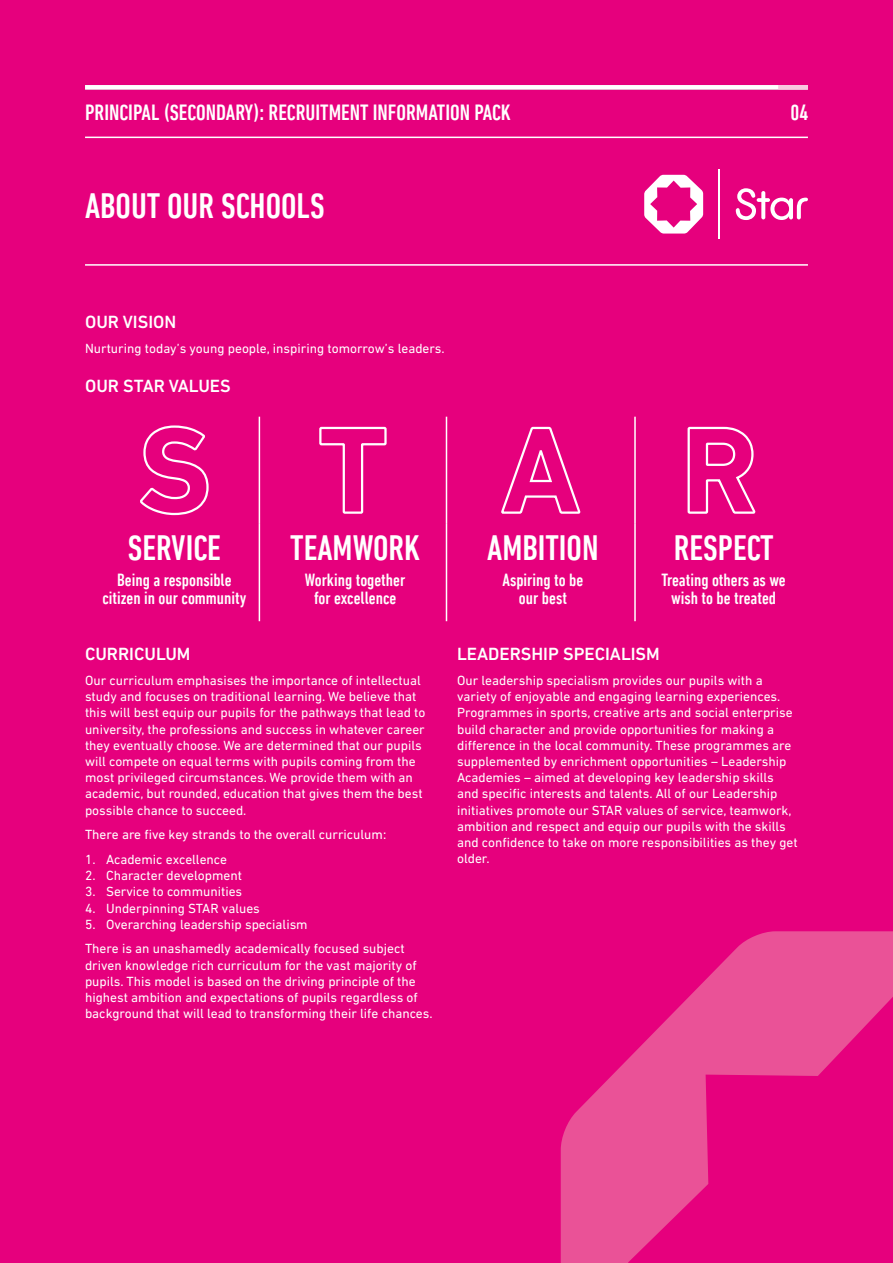
<style>
.page{position:relative;width:893px;height:1263px;background:#e6007d}
.page>*{position:absolute;margin:0;border:0;box-sizing:border-box;transform-origin:0 0}
.t1{font:500 condensed 36px "DIN Next LT Pro";color:#fff}
.t2{font:500 condensed 22.5px "DIN Next LT Pro";color:#fff}
.t3{font:500 condensed 18px/18px "DIN Next LT Pro";color:#fff;text-align:center}
.t4{font:500 18px "DIN Next LT Pro";color:#fff}
.t5{font:13.5px/16.2px "DIN Next LT Pro";color:#fff}
</style>
<div class="page">
<svg style="left:561px;top:931px;width:332px;height:332px"></svg>
<hr style="left:259px;top:417px;width:1px;height:107px;background:#fff">
<hr style="left:446px;top:417px;width:1px;height:107px;background:#fff">
<hr style="left:634px;top:417px;width:2px;height:107px;background:#fff">
<hr style="left:259px;top:524px;width:1px;height:97px;background:#fff">
<hr style="left:446px;top:524px;width:1px;height:97px;background:#fff">
<hr style="left:634px;top:524px;width:2px;height:97px;background:#fff">
<svg style="left:140px;top:425px;width:69px;height:91px"></svg>
<svg style="left:319px;top:426px;width:68px;height:88px"></svg>
<svg style="left:501px;top:426px;width:80px;height:88px"></svg>
<svg style="left:687px;top:426px;width:69px;height:88px"></svg>
<div style="left:85px;top:85px;width:723px;height:5px;background:#fff"></div>
<hr style="left:85px;top:264px;width:723px;height:2px;background:#fff">
<div style="left:778px;top:85px;width:30px;height:5px;background:#f8c9df"></div>
<hr style="left:719px;top:169px;width:1px;height:70px;background:#fff">
<svg style="left:644px;top:175px;width:59px;height:59px"></svg>
<svg style="left:736px;top:188px;width:72px;height:32px"></svg>
<hr style="left:85px;top:137px;width:723px;height:1px;background:#fff">
<h2 class="t2" style="left:85px;top:100px;width:427px">PRINCIPAL (SECONDARY): RECRUITMENT INFORMATION PACK</h2>
<h1 class="t1" style="left:85px;top:185px;width:241px">ABOUT OUR SCHOOLS</h1>
<h3 class="t4" style="left:85px;top:312px;width:93px">OUR VISION</h3>
<p class="t5" style="left:85px;top:340px;width:361px">Nurturing today’s young people, inspiring tomorrow’s leaders.</p>
<h3 class="t4" style="left:85px;top:375px;width:147px">OUR STAR VALUES</h3>
<h1 class="t1" style="left:128px;top:527px;width:95px">SERVICE</h1>
<h3 class="t3" style="left:102px;top:571px;width:145px">Being a responsible citizen in our community</h3>
<h1 class="t1" style="left:290px;top:527px;width:131px">TEAMWORK</h1>
<h3 class="t3" style="left:305px;top:571px;width:102px">Working together for excellence</h3>
<h1 class="t1" style="left:487px;top:527px;width:113px">AMBITION</h1>
<h3 class="t3" style="left:503px;top:571px;width:82px">Aspiring to be our best</h3>
<h2 class="t2" style="left:790px;top:100px;width:19px">04</h2>
<h1 class="t1" style="left:674px;top:527px;width:101px">RESPECT</h1>
<h3 class="t3" style="left:661px;top:571px;width:126px">Treating others as we wish to be treated</h3>
<h3 class="t4" style="left:85px;top:644px;width:107px">CURRICULUM</h3>
<p class="t5" style="left:85px;top:672px;width:342px">Our curriculum emphasises the importance of intellectual study and focuses on traditional learning. We believe that this will best equip our pupils for the pathways that lead to university, the professions and success in whatever career they eventually choose. We are determined that our pupils will compete on equal terms with pupils coming from the most privileged circumstances. We provide them with an academic, but rounded, education that gives them the best possible chance to succeed.</p>
<p class="t5" style="left:85px;top:826px;width:303px">There are five key strands to the overall curriculum:</p>
<p class="t5" style="left:85px;top:851px;width:144px">1. Academic excellence</p>
<p class="t5" style="left:85px;top:867px;width:158px">2. Character development</p>
<p class="t5" style="left:85px;top:883px;width:159px">3. Service to communities</p>
<p class="t5" style="left:85px;top:900px;width:176px">4. Underpinning STAR values</p>
<p class="t5" style="left:85px;top:912px;width:321px;line-height:24.8px">5. Overarching leadership specialism<br>There is an unashamedly academically focused subject</p>
<p class="t5" style="left:85px;top:957px;width:349px">driven knowledge rich curriculum for the vast majority of pupils. This model is based on the driving principle of the highest ambition and expectations of pupils regardless of background that will lead to transforming their life chances.</p>
<h3 class="t4" style="left:457px;top:644px;width:204px">LEADERSHIP SPECIALISM</h3>
<p class="t5" style="left:457px;top:672px;width:342px">Our leadership specialism provides our pupils with a variety of enjoyable and engaging learning experiences.<br>Programmes in sports, creative arts and social enterprise build character and provide opportunities for making a difference in the local community. These programmes are supplemented by enrichment opportunities – Leadership Academies – aimed at developing key leadership skills and specific interests and talents. All of our Leadership initiatives promote our STAR values of service, teamwork, ambition and respect and equip our pupils with the skills and confidence to take on more responsibilities as they get older.</p>
</div>
